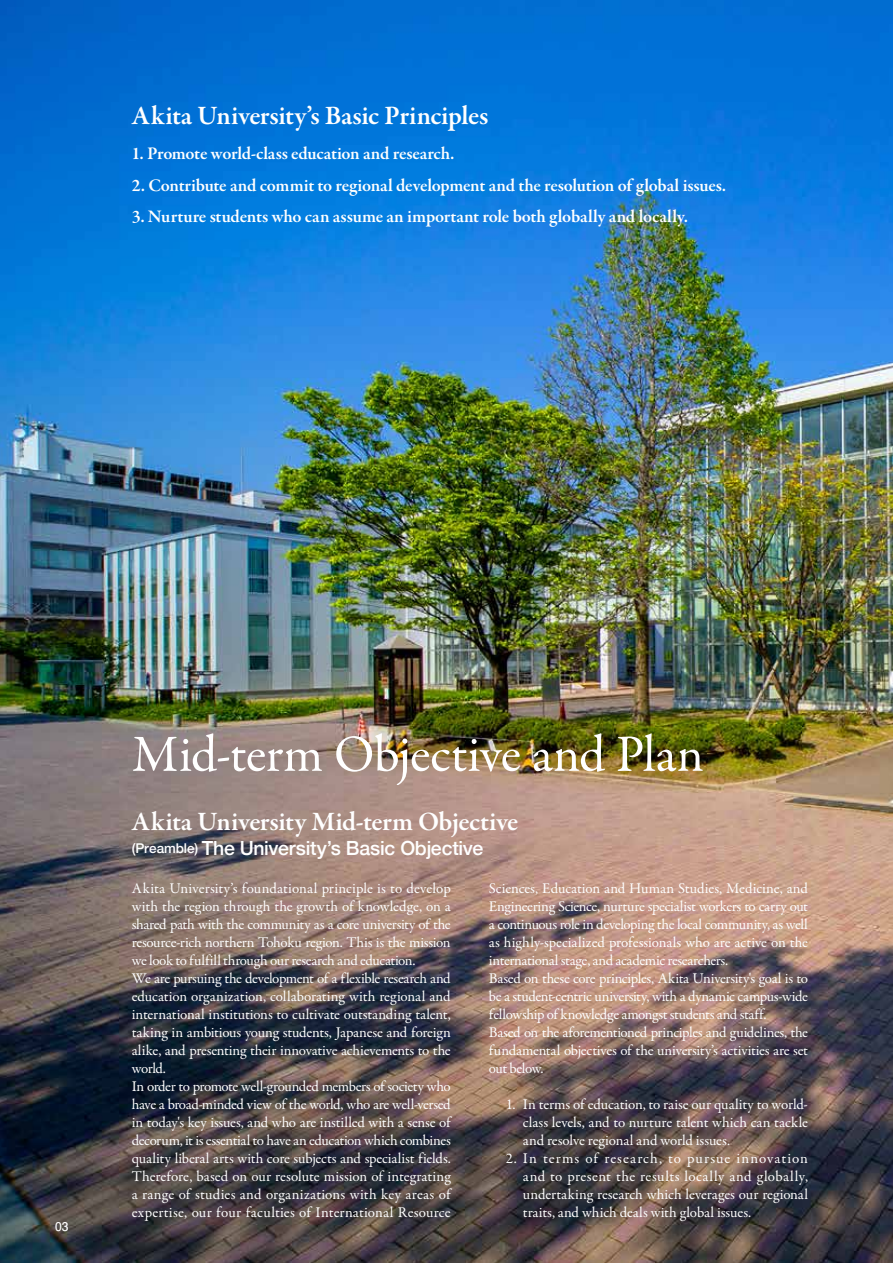
<style>
.page{position:relative;width:893px;height:1263px;background:#fff}
.page>*{position:absolute;margin:0;border:0;box-sizing:border-box;transform-origin:0 0}
.t1{font:52.5px "Garamond Premr Pro";letter-spacing:-.01em;color:#fff}
.t2{font:600 27px "Garamond Premr Pro";letter-spacing:-.015em;color:#fff}
.t3{font:500 19.5px "Helvetica Neue";letter-spacing:-.015em;color:#fff}
.t4{font:600 18px "Garamond Premr Pro";letter-spacing:-.015em;color:#fff}
.t5{font:15px/18px "Garamond Premr Pro";letter-spacing:-.015em;color:#fff}
.t6{font:700 12px "Futo Go B101 Pro";color:#fff}
.s1{font-size:13.5px}
</style>
<div class="page">
<img style="left:0;top:0;width:893px;height:1263px">
<h2 class="t2" style="left:132px;top:100px;width:358px">Akita University’s Basic Principles</h2>
<p class="t4" style="left:131px;top:142px;width:324px">1. Promote world-class education and research.</p>
<p class="t4" style="left:132px;top:174px;width:596px">2. Contribute and commit to regional development and the resolution of global issues.</p>
<p class="t4" style="left:132px;top:205px;width:558px">3. Nurture students who can assume an important role both globally and locally.</p>
<p class="t6" style="left:55px;top:1217px;width:15px">03</p>
<h1 class="t1" style="left:132px;top:722px;width:574px">Mid-term Objective and Plan</h1>
<h2 class="t2" style="left:132px;top:806px;width:388px">Akita University Mid-term Objective</h2>
<h3 class="t3" style="left:132px;top:832px;width:353px"><span class="s1">(Preamble)</span> The University’s Basic Objective</h3>
<p class="t5" style="left:132px;top:879px;width:321px">Akita University’s foundational principle is to develop with the region through the growth of knowledge, on a shared path with the community as a core university of the resource-rich northern Tohoku region. This is the mission we look to fulfill through our research and education.<br>We are pursuing the development of a flexible research and education organization, collaborating with regional and international institutions to cultivate outstanding talent, taking in ambitious young students, Japanese and foreign alike, and presenting their innovative achievements to the world.<br>In order to promote well-grounded members of society who have a broad-minded view of the world, who are well-versed in today's key issues, and who are instilled with a sense of decorum, it is essential to have an education which combines quality liberal arts with core subjects and specialist fields.<br>Therefore, based on our resolute mission of integrating a range of studies and organizations with key areas of expertise, our four faculties of International Resource</p>
<p class="t5" style="left:489px;top:879px;width:321px">Sciences, Education and Human Studies, Medicine, and Engineering Science, nurture specialist workers to carry out a continuous role in developing the local community, as well as highly-specialized professionals who are active on the international stage, and academic researchers.<br>Based on these core principles, Akita University's goal is to be a student-centric university, with a dynamic campus-wide fellowship of knowledge amongst students and staff.<br>Based on the aforementioned principles and guidelines, the fundamental objectives of the university’s activities are set out below.</p>
<p class="t5" style="left:523px;top:1095px;width:287px;text-align:justify;text-indent:-17px">1. In terms of education, to raise our quality to world&shy;class levels, and to nurture talent which can tackle and resolve regional and world issues.</p>
<p class="t5" style="left:523px;top:1149px;width:287px;text-align:justify;text-indent:-17px">2. In terms of research, to pursue innovation and to present the results locally and globally, undertaking research which leverages our regional traits, and which deals with global issues.</p>
</div>
